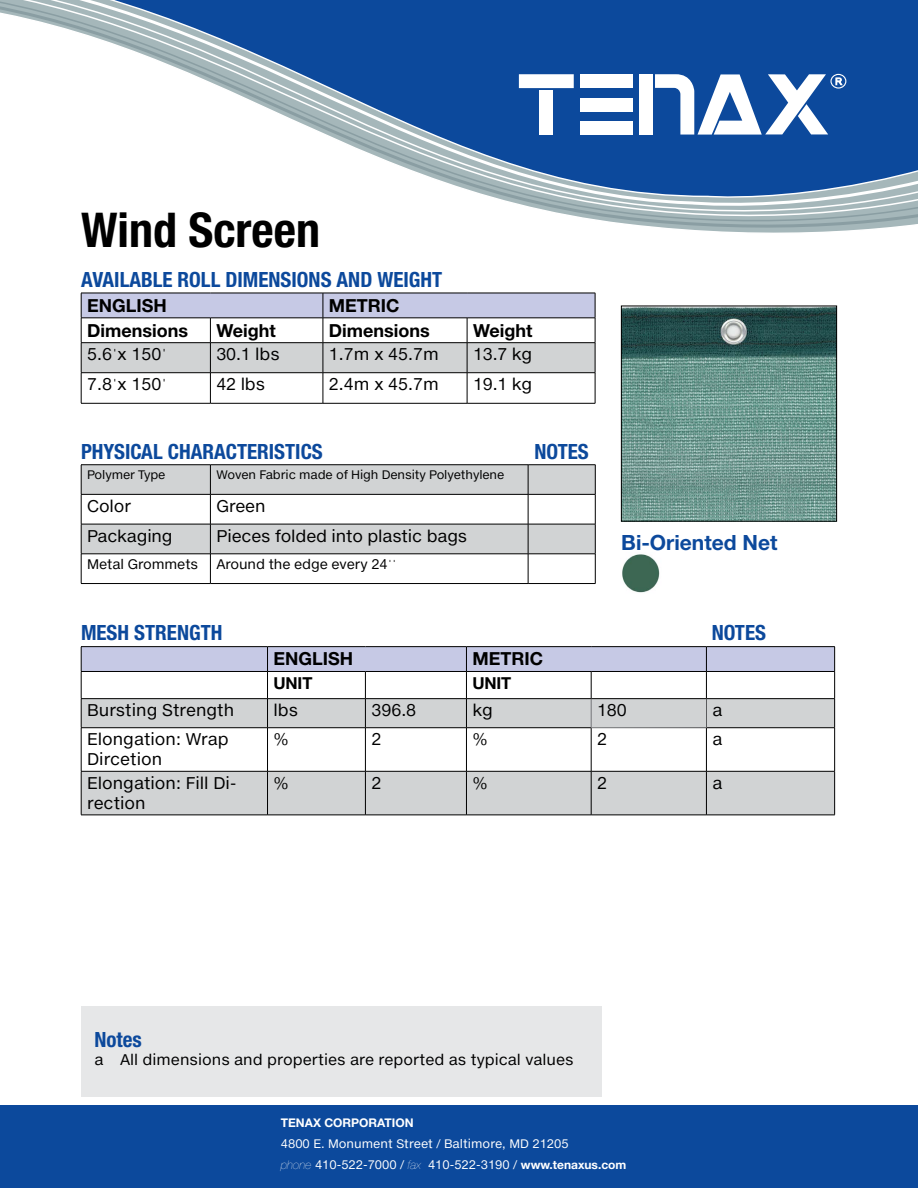
<style>
.page{position:relative;width:918px;height:1188px;background:#fff}
.page>*{position:absolute;margin:0;border:0;box-sizing:border-box;transform-origin:0 0}
.t1{font:700 condensed 48px "Helvetica Neue LT Std";color:#000}
.t2{font:700 condensed 21px "Helvetica Neue LT Std";color:#0c499c}
.t3{font:700 21px "Helvetica Neue LT Std";color:#0c499c}
.t4{font:700 18px "Helvetica Neue LT Std";color:#000}
.t5{font:16.5px/19.8px "Helvetica Neuee Text Pro";color:#000}
.t6{font:700 16.5px "Helvetica Neue LT Std";letter-spacing:-.01em;color:#000}
.t7{font:15px "Helvetica Neuee Text Pro";color:#000}
.t8{font:13.5px "Helvetica Neuee Text Pro";letter-spacing:-.01em;color:#000}
.t9{font:12px/21px "Helvetica Neuee Text Pro";color:#fff}
.t10{font:12px "Helvetica Neuee Text Pro";letter-spacing:-.01em;color:#000}
.t11{font:700 12px "Helvetica Neue LT Std";color:#fff}
.s1{font-family:"Times New Roman";font-weight:700}
.s2{font-family:"Helvetica Neue LT Std";font-weight:200;font-style:italic}
.s3{font-family:"Helvetica Neue LT Std";font-weight:700}
</style>
<div class="page">
<hr style="left:81px;top:373px;width:1px;height:30px;background:#000">
<hr style="left:210px;top:373px;width:1px;height:30px;background:#000">
<hr style="left:323px;top:373px;width:1px;height:30px;background:#000">
<hr style="left:467px;top:373px;width:1px;height:30px;background:#000">
<hr style="left:595px;top:373px;width:1px;height:30px;background:#000">
<hr style="left:323px;top:403px;width:144px;height:1px;background:#000">
<hr style="left:467px;top:403px;width:128px;height:1px;background:#000">
<svg style="left:81px;top:293px;width:515px;height:80px"></svg>
<hr style="left:323px;top:342px;width:144px;height:1px;background:#000">
<hr style="left:467px;top:342px;width:128px;height:1px;background:#000">
<hr style="left:81px;top:372px;width:129px;height:1px;background:#000">
<hr style="left:210px;top:372px;width:113px;height:1px;background:#000">
<hr style="left:81px;top:403px;width:129px;height:1px;background:#000">
<hr style="left:210px;top:403px;width:113px;height:1px;background:#000">
<svg style="left:0;top:0;width:918px;height:233px"></svg>
<img style="left:623px;top:308px;width:212px;height:212px">
<div style="left:621px;top:306px;width:216px;height:216px;border:1px solid #000"></div>
<svg style="left:82px;top:465px;width:513px;height:89px;fill:#d1d3d4"></svg>
<hr style="left:81px;top:464px;width:129px;height:1px;background:#000">
<hr style="left:210px;top:464px;width:318px;height:1px;background:#000">
<hr style="left:528px;top:464px;width:67px;height:1px;background:#000">
<hr style="left:81px;top:494px;width:129px;height:1px;background:#000">
<svg style="left:81px;top:465px;width:1px;height:59px"></svg>
<hr style="left:210px;top:494px;width:318px;height:1px;background:#000">
<svg style="left:210px;top:465px;width:1px;height:59px"></svg>
<hr style="left:528px;top:494px;width:67px;height:1px;background:#000">
<svg style="left:528px;top:465px;width:1px;height:59px"></svg>
<svg style="left:595px;top:465px;width:1px;height:59px"></svg>
<hr style="left:81px;top:524px;width:129px;height:1px;background:#000">
<hr style="left:81px;top:524px;width:1px;height:30px;background:#000">
<hr style="left:210px;top:524px;width:318px;height:1px;background:#000">
<hr style="left:210px;top:524px;width:1px;height:30px;background:#000">
<hr style="left:528px;top:524px;width:67px;height:1px;background:#000">
<hr style="left:528px;top:524px;width:1px;height:30px;background:#000">
<hr style="left:595px;top:524px;width:1px;height:30px;background:#000">
<hr style="left:81px;top:554px;width:129px;height:1px;background:#000">
<svg style="left:81px;top:554px;width:1px;height:29px"></svg>
<hr style="left:210px;top:554px;width:318px;height:1px;background:#000">
<svg style="left:210px;top:554px;width:1px;height:29px"></svg>
<hr style="left:528px;top:554px;width:67px;height:1px;background:#000">
<svg style="left:528px;top:554px;width:1px;height:29px"></svg>
<svg style="left:595px;top:554px;width:1px;height:29px"></svg>
<hr style="left:81px;top:583px;width:129px;height:1px;background:#000">
<hr style="left:210px;top:583px;width:318px;height:1px;background:#000">
<hr style="left:528px;top:583px;width:67px;height:1px;background:#000">
<div style="left:81px;top:1006px;width:521px;height:90px;background:#e6e7e8"></div>
<svg style="left:82px;top:728px;width:752px;height:87px;fill:#d1d3d4"></svg>
<hr style="left:834px;top:728px;width:1px;height:43px;background:#000">
<hr style="left:466px;top:771px;width:125px;height:1px;background:#000">
<hr style="left:591px;top:771px;width:115px;height:1px;background:#000">
<hr style="left:706px;top:771px;width:129px;height:1px;background:#000">
<hr style="left:834px;top:771px;width:1px;height:44px;background:#000">
<hr style="left:466px;top:815px;width:125px;height:1px;background:#000">
<hr style="left:591px;top:815px;width:115px;height:1px;background:#000">
<hr style="left:706px;top:815px;width:129px;height:1px;background:#000">
<hr style="left:81px;top:646px;width:187px;height:1px;background:#000">
<hr style="left:268px;top:646px;width:97px;height:1px;background:#000">
<hr style="left:365px;top:646px;width:101px;height:1px;background:#000">
<hr style="left:466px;top:646px;width:125px;height:1px;background:#000">
<hr style="left:591px;top:646px;width:115px;height:1px;background:#000">
<hr style="left:706px;top:646px;width:129px;height:1px;background:#000">
<hr style="left:81px;top:728px;width:1px;height:43px;background:#000">
<hr style="left:267px;top:728px;width:1px;height:43px;background:#000">
<hr style="left:365px;top:728px;width:1px;height:43px;background:#000">
<hr style="left:466px;top:728px;width:1px;height:43px;background:#000">
<hr style="left:591px;top:728px;width:1px;height:43px;background:#000">
<hr style="left:706px;top:728px;width:1px;height:43px;background:#000">
<hr style="left:81px;top:771px;width:187px;height:1px;background:#000">
<hr style="left:81px;top:771px;width:1px;height:44px;background:#000">
<hr style="left:268px;top:771px;width:97px;height:1px;background:#000">
<hr style="left:267px;top:771px;width:1px;height:44px;background:#000">
<hr style="left:365px;top:771px;width:101px;height:1px;background:#000">
<hr style="left:365px;top:771px;width:1px;height:44px;background:#000">
<hr style="left:466px;top:771px;width:1px;height:44px;background:#000">
<hr style="left:591px;top:771px;width:1px;height:44px;background:#000">
<hr style="left:706px;top:771px;width:1px;height:44px;background:#000">
<hr style="left:81px;top:815px;width:187px;height:1px;background:#000">
<hr style="left:268px;top:815px;width:97px;height:1px;background:#000">
<hr style="left:365px;top:815px;width:101px;height:1px;background:#000">
<svg style="left:81px;top:647px;width:754px;height:81px"></svg>
<hr style="left:591px;top:727px;width:116px;height:1px;background:#fff">
<img style="left:622px;top:554px;width:38px;height:39px">
<div style="left:0;top:1106px;width:918px;height:82px;background:#0c499c"></div>
<h1 class="t1" style="left:81px;top:201px;width:241px">Wind Screen</h1>
<p class="t2" style="left:81px;top:267px;width:363px">AVAILABLE ROLL DIMENSIONS AND WEIGHT</p>
<p class="t4" style="left:87px;top:294px;width:81px">ENGLISH</p>
<p class="t4" style="left:329px;top:294px;width:72px">METRIC</p>
<p class="t4" style="left:87px;top:319px;width:102px">Dimensions</p>
<p class="t4" style="left:216px;top:319px;width:61px">Weight</p>
<p class="t4" style="left:329px;top:319px;width:102px">Dimensions</p>
<p class="t4" style="left:473px;top:319px;width:61px">Weight</p>
<p class="t5" style="left:87px;top:344px;width:81px">5.6<span class="s1">ˈ</span>x 150<span class="s1">ˈ</span></p>
<p class="t5" style="left:216px;top:344px;width:65px">30.1 lbs</p>
<p class="t5" style="left:329px;top:344px;width:112px">1.7m x 45.7m</p>
<p class="t5" style="left:473px;top:344px;width:61px">13.7 kg</p>
<p class="t5" style="left:87px;top:374px;width:81px">7.8<span class="s1">ˈ</span>x 150<span class="s1">ˈ</span></p>
<p class="t5" style="left:216px;top:374px;width:50px">42 lbs</p>
<p class="t5" style="left:329px;top:374px;width:112px">2.4m x 45.7m</p>
<p class="t5" style="left:473px;top:374px;width:61px">19.1 kg</p>
<p class="t2" style="left:81px;top:438px;width:243px">PHYSICAL CHARACTERISTICS</p>
<p class="t2" style="left:535px;top:438px;width:56px">NOTES</p>
<p class="t10" style="left:87px;top:467px;width:80px">Polymer Type</p>
<p class="t10" style="left:216px;top:467px;width:289px">Woven Fabric made of High Density Polyethylene</p>
<p class="t5" style="left:87px;top:496px;width:45px">Color</p>
<p class="t5" style="left:216px;top:496px;width:51px">Green</p>
<p class="t5" style="left:87px;top:526px;width:87px">Packaging</p>
<p class="t5" style="left:216px;top:526px;width:252px">Pieces folded into plastic bags</p>
<p class="t8" style="left:87px;top:556px;width:113px">Metal Grommets</p>
<p class="t8" style="left:216px;top:556px;width:182px">Around the edge every 24<span class="s1">ˈˈ</span></p>
<p class="t3" style="left:621px;top:530px;width:158px">Bi-Oriented Net</p>
<p class="t2" style="left:81px;top:620px;width:143px">MESH STRENGTH</p>
<p class="t2" style="left:712px;top:620px;width:56px">NOTES</p>
<p class="t4" style="left:274px;top:648px;width:81px">ENGLISH</p>
<p class="t4" style="left:472px;top:648px;width:72px">METRIC</p>
<p class="t6" style="left:274px;top:673px;width:40px">UNIT</p>
<p class="t6" style="left:472px;top:673px;width:40px">UNIT</p>
<p class="t5" style="left:87px;top:700px;width:149px">Bursting Strength</p>
<p class="t5" style="left:274px;top:700px;width:26px">lbs</p>
<p class="t5" style="left:371px;top:700px;width:46px">396.8</p>
<p class="t5" style="left:472px;top:700px;width:22px">kg</p>
<p class="t5" style="left:597px;top:700px;width:31px">180</p>
<p class="t5" style="left:712px;top:700px;width:12px">a</p>
<p class="t5" style="left:87px;top:729px;width:143px">Elongation: Wrap<br>Dircetion</p>
<p class="t5" style="left:274px;top:729px;width:17px">%</p>
<p class="t5" style="left:371px;top:729px;width:11px">2</p>
<p class="t5" style="left:472px;top:729px;width:17px">%</p>
<p class="t5" style="left:597px;top:729px;width:11px">2</p>
<p class="t5" style="left:712px;top:729px;width:12px">a</p>
<p class="t5" style="left:87px;top:773px;width:151px">Elongation: Fill Di&shy;rection</p>
<p class="t5" style="left:274px;top:773px;width:17px">%</p>
<p class="t5" style="left:371px;top:773px;width:11px">2</p>
<p class="t5" style="left:472px;top:773px;width:17px">%</p>
<p class="t5" style="left:597px;top:773px;width:11px">2</p>
<p class="t5" style="left:712px;top:773px;width:12px">a</p>
<p class="t2" style="left:94px;top:1026px;width:49px">Notes</p>
<p class="t7" style="left:94px;top:1050px;width:481px">a All dimensions and properties are reported as typical values</p>
<p class="t11" style="left:281px;top:1116px;width:112px">Tenax Cor poration</p>
<p class="t9" style="left:281px;top:1133px;width:347px">4800 E. Monument Street / Baltimore, MD 21205<br><span class="s2">phone</span> 410-522-7000 / <span class="s2">fax</span> 410-522-3190 / <span class="s3">www.tenaxus.com</span></p>
</div>
